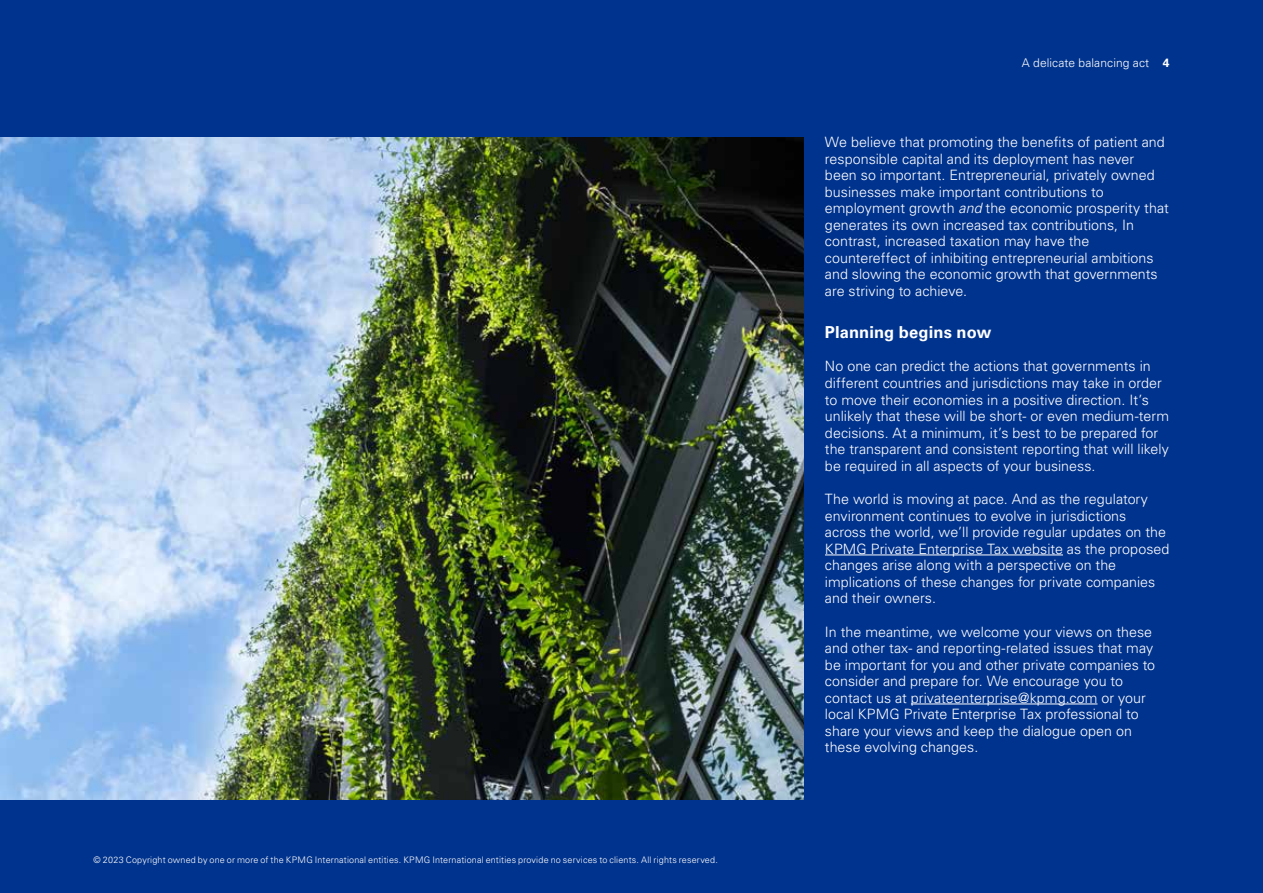
<style>
.page{position:relative;width:1263px;height:893px;background:#00338d}
.page>*{position:absolute;margin:0;border:0;box-sizing:border-box;transform-origin:0 0}
.t1{font:700 16.5px "Univers LT Std";letter-spacing:.005em;color:#fff}
.t2{font:300 14.25px/16.5px "Univers LT Std";color:#fff}
.t3{font:300 12px "Univers LT Std";letter-spacing:.01em;color:#fff}
.t4{font:300 9px "Univers LT Std";letter-spacing:.02em;color:#fff}
.s1{font-weight:700}
.s2{font-style:italic}
</style>
<div class="page">
<hr style="left:825px;top:555px;width:238px;height:1px;background:#fff">
<hr style="left:911px;top:704px;width:186px;height:1px;background:#fff">
<img style="left:0;top:137px;width:804px;height:662px">
<p class="t4" style="left:94px;top:855px;width:626px">© 2023 Copyright owned by one or more of the KPMG International entities. KPMG International entities provide no services to clients. All rights reserved.</p>
<p class="t3" style="left:1022px;top:56px;width:149px">A delicate balancing act <span class="s1">4</span></p>
<p class="t2" style="left:825px;top:134px;width:345px">We believe that promoting the benefits of patient and responsible capital and its deployment has never been so important. Entrepreneurial, privately owned businesses make important contributions to employment growth <span class="s2">and</span> the economic prosperity that generates its own increased tax contributions, In contrast, increased taxation may have the countereffect of inhibiting entrepreneurial ambitions and slowing the economic growth that governments are striving to achieve.</p>
<p class="t1" style="left:825px;top:322px;width:168px">Planning begins now</p>
<p class="t2" style="left:825px;top:358px;width:345px">No one can predict the actions that governments in different countries and jurisdictions may take in order to move their economies in a positive direction. It’s unlikely that these will be short- or even medium-term decisions. At a minimum, it’s best to be prepared for the transparent and consistent reporting that will likely be required in all aspects of your business.</p>
<p class="t2" style="left:825px;top:491px;width:346px">The world is moving at pace. And as the regulatory environment continues to evolve in jurisdictions across the world, we’ll provide regular updates on the KPMG Private Enterprise Tax website as the proposed changes arise along with a perspective on the implications of these changes for private companies and their owners.</p>
<p class="t2" style="left:825px;top:623px;width:332px">In the meantime, we welcome your views on these and other tax- and reporting-related issues that may be important for you and other private companies to consider and prepare for. We encourage you to contact us at privateenterprise@kpmg.com or your local KPMG Private Enterprise Tax professional to share your views and keep the dialogue open on these evolving changes.</p>
</div>
